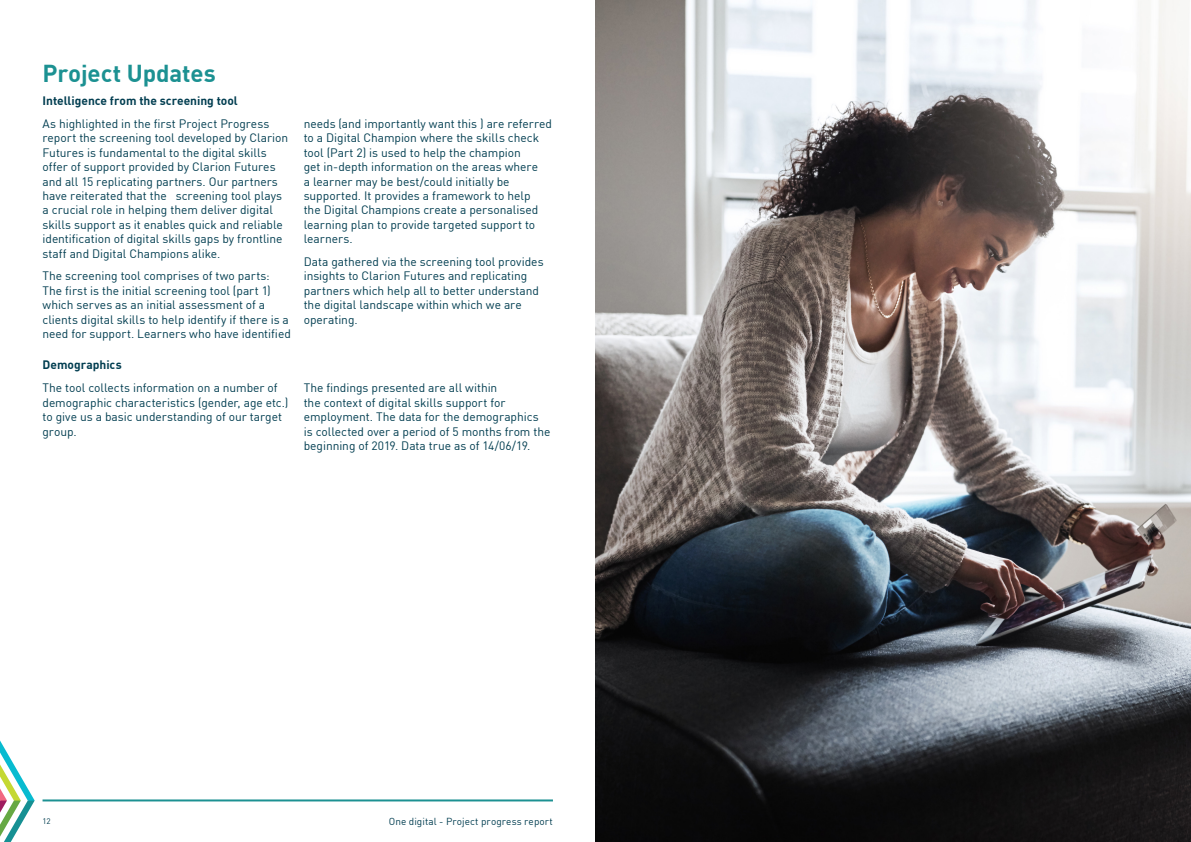
<style>
.page{position:relative;width:1191px;height:842px;background:#fff}
.page>*{position:absolute;margin:0;border:0;box-sizing:border-box;transform-origin:0 0}
.t1{font:700 24px "DINOT";letter-spacing:-.005em;color:#1c9192}
.t2{font:12px/14.4px "DINOT";letter-spacing:-.005em;color:#013d50}
.t3{font:700 12px "DINOT";color:#013d50}
.t4{font:10px "DINOT";letter-spacing:.01em;color:#013d50}
.t5{font:8px "DINOT";color:#013d50}
</style>
<div class="page">
<hr style="left:43px;top:799px;width:510px;height:2px;background:#1c9192">
<svg style="left:0;top:740px;width:35px;height:102px"></svg>
<img style="left:595px;top:0;width:596px;height:842px">
<p class="t1" style="left:43px;top:55px;width:175px">Project Updates</p>
<p class="t3" style="left:43px;top:91px;width:197px">Intelligence from the screening tool</p>
<p class="t2" style="left:43px;top:115px;width:247px">As highlighted in the first Project Progress report the screening tool developed by Clarion Futures is fundamental to the digital skills offer of support provided by Clarion Futures and all 15 replicating partners. Our partners have reiterated that the screening tool plays a crucial role in helping them deliver digital skills support as it enables quick and reliable identification of digital skills gaps by frontline staff and Digital Champions alike.</p>
<p class="t2" style="left:43px;top:268px;width:250px">The screening tool comprises of two parts:<br>The first is the initial screening tool (part 1) which serves as an initial assessment of a clients digital skills to help identify if there is a need for support. Learners who have identified</p>
<p class="t2" style="left:304px;top:115px;width:250px">needs (and importantly want this ) are referred to a Digital Champion where the skills check tool (Part 2) is used to help the champion<br>get in-depth information on the areas where<br>a learner may be best/could initially be supported. It provides a framework to help<br>the Digital Champions create a personalised learning plan to provide targeted support to learners.</p>
<p class="t2" style="left:304px;top:253px;width:241px">Data gathered via the screening tool provides insights to Clarion Futures and replicating partners which help all to better understand the digital landscape within which we are operating.</p>
<p class="t3" style="left:43px;top:356px;width:81px">Demographics</p>
<p class="t2" style="left:43px;top:380px;width:247px">The tool collects information on a number of demographic characteristics (gender, age etc.) to give us a basic understanding of our target group.</p>
<p class="t2" style="left:304px;top:380px;width:248px">The findings presented are all within<br>the context of digital skills support for employment. The data for the demographics is collected over a period of 5 months from the beginning of 2019. Data true as of 14/06/19.</p>
<p class="t5" style="left:43px;top:815px;width:10px">12</p>
<p class="t4" style="left:389px;top:813px;width:166px">One digital - Project progress report</p>
</div>
